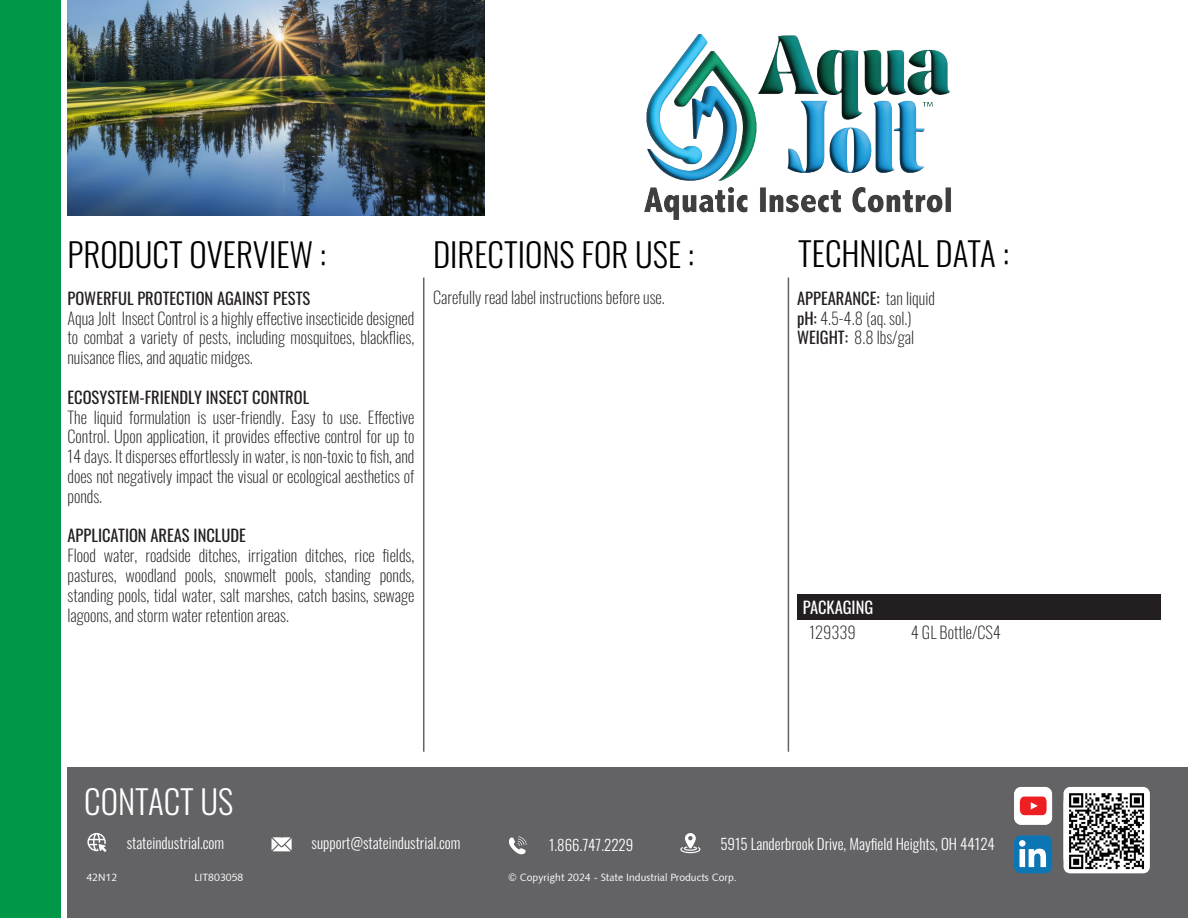
<style>
.page{position:relative;width:1188px;height:918px;background:#fff}
.page>*{position:absolute;margin:0;border:0;box-sizing:border-box;transform-origin:0 0}
.Paragraph_Style_8{font:300 33px "Oswald";color:#000}
.Paragraph_Style_16{font:300 33px "Oswald";color:#fff}
.t1{font:200 16.5px/19.8px "Oswald";color:#231f20;text-align:justify}
.t2{font:16.5px "Oswald";color:#231f20}
.t3{font:16.5px "Oswald";color:#fff}
.Paragraph_Style_15{font:300 15px "Oswald";color:#fff}
.t4{font:10.5px "Humanist 531 BT Roman A";color:#fff}
.s1{font-weight:200}
.s2{font-weight:400}
</style>
<div class="page">
<img style="left:68px;top:0;width:417px;height:216px">
<div style="left:68px;top:768px;width:1120px;height:150px;background:#636366"></div>
<svg style="left:1014px;top:835px;width:38px;height:38px"></svg>
<svg style="left:1014px;top:787px;width:38px;height:38px"></svg>
<div style="left:1063px;top:787px;width:87px;height:86px;background:#fff;border-radius:7px"></div>
<img style="left:1069px;top:793px;width:79px;height:79px">
<div style="left:797px;top:594px;width:364px;height:26px;background:#231f20"></div>
<div style="left:0;top:0;width:60px;height:918px;background:#009748"></div>
<hr style="left:423px;top:278px;width:1px;height:474px;background:#636366">
<hr style="left:788px;top:278px;width:1px;height:474px;background:#636366">
<svg style="left:509px;top:836px;width:18px;height:18px"></svg>
<svg style="left:680px;top:833px;width:21px;height:20px"></svg>
<svg style="left:272px;top:837px;width:20px;height:14px"></svg>
<svg style="left:87px;top:833px;width:20px;height:19px"></svg>
<img style="left:645px;top:34px;width:306px;height:186px">
<p class="Paragraph_Style_8" style="left:68px;top:225px;width:260px">PRODUCT OVERVIEW :</p>
<p class="Paragraph_Style_8" style="left:433px;top:225px;width:263px">DIRECTIONS FOR USE :</p>
<p class="Paragraph_Style_8" style="left:798px;top:225px;width:212px">TECHNICAL DATA :</p>
<p class="t2" style="left:68px;top:283px;width:244px">POWERFUL PROTECTION AGAINST PESTS</p>
<p class="t1" style="left:68px;top:306px;width:348px">Aqua Jolt Insect Control is a highly effective insecticide designed to combat a variety of pests, including mosquitoes, blackflies, nuisance flies, and aquatic midges.</p>
<p class="t2" style="left:68px;top:382px;width:243px">ECOSYSTEM-FRIENDLY INSECT CONTROL</p>
<p class="t1" style="left:68px;top:405px;width:348px">The liquid formulation is user-friendly. Easy to use. Effective Control. Upon application, it provides effective control for up to 14 days. It disperses effortlessly in water, is non-toxic to fish, and does not negatively impact the visual or ecological aesthetics of ponds.</p>
<p class="t2" style="left:68px;top:521px;width:180px">APPLICATION AREAS INCLUDE</p>
<p class="t1" style="left:68px;top:544px;width:348px">Flood water, roadside ditches, irrigation ditches, rice fields, pastures, woodland pools, snowmelt pools, standing ponds, standing pools, tidal water, salt marshes, catch basins, sewage lagoons, and storm water retention areas.</p>
<p class="t1" style="left:433px;top:286px;width:233px">Carefully read label instructions before use.</p>
<p class="t2" style="left:797px;top:283px;width:139px">APPEARANCE: <span class="s1">tan liquid</span></p>
<p class="t1" style="left:797px;top:306px;width:116px"><span class="s2">pH:</span> 4.5-4.8 (aq. sol.)</p>
<p class="t1" style="left:797px;top:326px;width:119px"><span class="s2">WEIGHT:</span> 8.8 lbs/gal</p>
<p class="t3" style="left:803px;top:592px;width:72px">PACKAGING</p>
<p class="t1" style="left:809px;top:621px;width:48px">129339</p>
<p class="t1" style="left:911px;top:621px;width:92px">4 GL Bottle/CS4</p>
<p class="Paragraph_Style_16" style="left:84px;top:772px;width:151px">CONTACT US</p>
<p class="Paragraph_Style_15" style="left:127px;top:829px;width:99px">stateindustrial.com</p>
<p class="Paragraph_Style_15" style="left:312px;top:830px;width:150px">support@stateindustrial.com</p>
<p class="Paragraph_Style_15" style="left:549px;top:831px;width:86px">1.866.747.2229</p>
<p class="Paragraph_Style_15" style="left:720px;top:831px;width:276px">5915 Landerbrook Drive, Mayfield Heights, OH 44124</p>
<p class="t4" style="left:86px;top:871px;width:32px">42N12</p>
<p class="t4" style="left:194px;top:871px;width:50px">LIT803058</p>
<p class="t4" style="left:508px;top:871px;width:230px">© Copyright 2024 - State Industrial Products Corp.</p>
</div>
